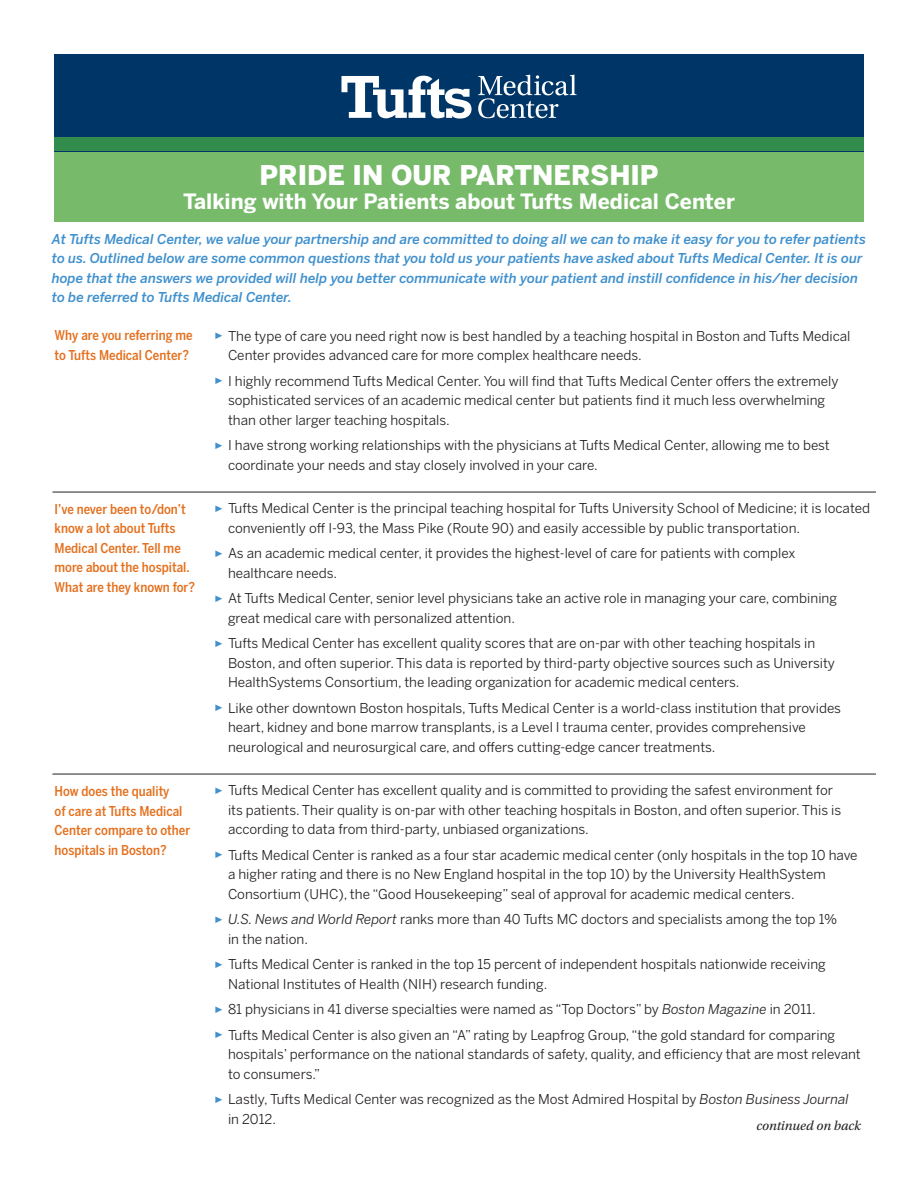
<style>
.page{position:relative;width:918px;height:1188px;background:#fff}
.page>*{position:absolute;margin:0;border:0;box-sizing:border-box;transform-origin:0 0}
.t1{font:900 27px "Benton Sans";color:#fff}
.t2{font:700 21px "Benton Sans";color:#fff}
.t3{font:13.5px/19.5px "Benton Sans";color:#231f20}
.t4{font:italic 500 13.5px/19.5px "Benton Sans";color:#3f90cd}
.Question{font:500 13.5px/19.5px "Benton Sans Cond";color:#e4701e}
.t5{font:italic 13.5px "Utopia Std";color:#231f20}
.s1{font-family:"Utopia Std";font-size:12px;color:#3f90cd}
.s2{font-style:italic}
</style>
<div class="page">
<div style="left:54px;top:151px;width:810px;height:70px;background:#77ba69"></div>
<div style="left:54px;top:54px;width:810px;height:97px;background:#003667"></div>
<div style="left:54px;top:138px;width:810px;height:13px;background:#328c4b"></div>
<svg style="left:341px;top:76px;width:131px;height:43px"></svg>
<svg style="left:478px;top:75px;width:99px;height:43px"></svg>
<hr style="left:52px;top:492px;width:824px;height:1px;background:#231f20">
<hr style="left:52px;top:774px;width:824px;height:1px;background:#231f20">
<p class="t1" style="left:260px;top:159px;width:400px">PRIDE IN OUR PARTNERSHIP</p>
<p class="t2" style="left:183px;top:189px;width:553px">Talking with Your Patients about Tufts Medical Center</p>
<p class="t4" style="left:52px;top:229px;width:816px">At Tufts Medical Center, we value your partnership and are committed to doing all we can to make it easy for you to refer patients to us. Outlined below are some common questions that you told us your patients have asked about Tufts Medical Center. It is our hope that the answers we provided will help you better communicate with your patient and instill confidence in his/her decision to be referred to Tufts Medical Center.</p>
<p class="Question" style="left:55px;top:326px;width:140px">Why are you referring me to Tufts Medical Center?</p>
<p class="Question" style="left:55px;top:499px;width:142px">I’ve never been to/don’t know a lot about Tufts<br>Medical Center. Tell me more about the hospital.<br>What are they known for?</p>
<p class="Question" style="left:55px;top:782px;width:137px">How does the quality<br>of care at Tufts Medical<br>Center compare to other hospitals in Boston?</p>
<p class="t3" style="left:228px;top:327px;width:624px;text-indent:-14px"><span class="s1">▶</span> The type of care you need right now is best handled by a teaching hospital in Boston and Tufts Medical<br>Center provides advanced care for more complex healthcare needs.</p>
<p class="t3" style="left:228px;top:372px;width:612px;text-indent:-14px"><span class="s1">▶</span> I highly recommend Tufts Medical Center. You will find that Tufts Medical Center offers the extremely sophisticated services of an academic medical center but patients find it much less overwhelming than other larger teaching hospitals.</p>
<p class="t3" style="left:228px;top:436px;width:603px;text-indent:-14px"><span class="s1">▶</span> I have strong working relationships with the physicians at Tufts Medical Center, allowing me to best coordinate your needs and stay closely involved in your care.</p>
<p class="t3" style="left:228px;top:499px;width:644px;text-indent:-14px"><span class="s1">▶</span> Tufts Medical Center is the principal teaching hospital for Tufts University School of Medicine; it is located conveniently off I-93, the Mass Pike (Route 90) and easily accessible by public transportation.</p>
<p class="t3" style="left:228px;top:544px;width:569px;text-indent:-14px"><span class="s1">▶</span> As an academic medical center, it provides the highest-level of care for patients with complex healthcare needs.</p>
<p class="t3" style="left:228px;top:589px;width:611px;text-indent:-14px"><span class="s1">▶</span> At Tufts Medical Center, senior level physicians take an active role in managing your care, combining great medical care with personalized attention.</p>
<p class="t3" style="left:228px;top:634px;width:609px;text-indent:-14px"><span class="s1">▶</span> Tufts Medical Center has excellent quality scores that are on-par with other teaching hospitals in<br>Boston, and often superior. This data is reported by third-party objective sources such as University<br>HealthSystems Consortium, the leading organization for academic medical centers.</p>
<p class="t3" style="left:228px;top:699px;width:615px;text-indent:-14px"><span class="s1">▶</span> Like other downtown Boston hospitals, Tufts Medical Center is a world-class institution that provides heart, kidney and bone marrow transplants, is a Level I trauma center, provides comprehensive neurological and neurosurgical care, and offers cutting-edge cancer treatments.</p>
<p class="t3" style="left:228px;top:781px;width:615px;text-indent:-14px"><span class="s1">▶</span> Tufts Medical Center has excellent quality and is committed to providing the safest environment for its patients. Their quality is on-par with other teaching hospitals in Boston, and often superior. This is according to data from third-party, unbiased organizations.</p>
<p class="t3" style="left:228px;top:846px;width:631px;text-indent:-14px"><span class="s1">▶</span> Tufts Medical Center is ranked as a four star academic medical center (only hospitals in the top 10 have a higher rating and there is no New England hospital in the top 10) by the University HealthSystem<br>Consortium (UHC), the “Good Housekeeping” seal of approval for academic medical centers.</p>
<p class="t3" style="left:228px;top:910px;width:611px;text-indent:-14px"><span class="s1">▶</span> <span class="s2">U.S. News and World Report</span> ranks more than 40 Tufts MC doctors and specialists among the top 1% in the nation.</p>
<p class="t3" style="left:228px;top:955px;width:599px;text-indent:-14px"><span class="s1">▶</span> Tufts Medical Center is ranked in the top 15 percent of independent hospitals nationwide receiving<br>National Institutes of Health (NIH) research funding.</p>
<p class="t3" style="left:214px;top:1000px;width:603px"><span class="s1">▶</span> 81 physicians in 41 diverse specialties were named as “Top Doctors” by <span class="s2">Boston Magazine</span> in 2011.</p>
<p class="t3" style="left:228px;top:1026px;width:634px;text-indent:-14px"><span class="s1">▶</span> Tufts Medical Center is also given an “A” rating by Leapfrog Group, “the gold standard for comparing hospitals’ performance on the national standards of safety, quality, and efficiency that are most relevant to consumers.”</p>
<p class="t3" style="left:228px;top:1090px;width:622px;text-indent:-14px"><span class="s1">▶</span> Lastly, Tufts Medical Center was recognized as the Most Admired Hospital by <span class="s2">Boston Business Journal </span>in 2012.</p>
<p class="t5" style="left:757px;top:1118px;width:106px">continued on back</p>
</div>
